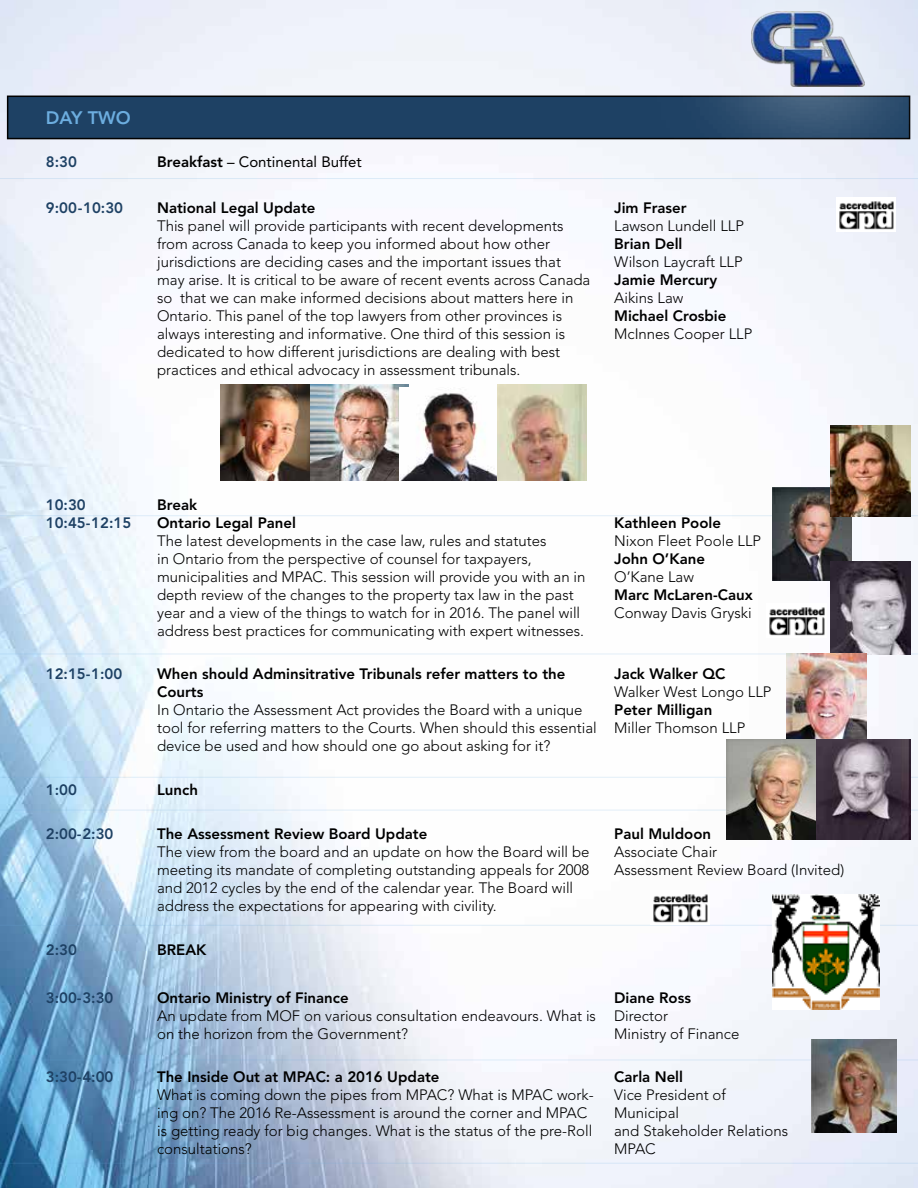
<style>
.page{position:relative;width:918px;height:1188px;background:#fff}
.page>*{position:absolute;margin:0;border:0;box-sizing:border-box;transform-origin:0 0}
.t1{font:800 18px "Avenir";color:#6caddf}
.t2{font:300 15px/18px "Avenir";color:#000}
.t3{font:800 15px/18px "Avenir";color:#000}
.t4{font:800 15px/18px "Avenir";color:#1e4164}
.t5{font:15px "Avenir";color:#000}
.s1{font-weight:800}
</style>
<div class="page">
<img style="left:0;top:1px;width:918px;height:1187px">
<div style="left:8px;top:96px;width:902px;height:43px;background:#1e4164"></div>
<div style="left:7px;top:96px;width:903px;height:43px;border:2px solid #000"></div>
<hr style="left:0;top:515px;width:918px;height:1px;background:#6caddf">
<hr style="left:0;top:1163px;width:918px;height:1px;background:#6caddf">
<hr style="left:0;top:178px;width:918px;height:1px;background:#6caddf">
<hr style="left:0;top:654px;width:918px;height:1px;background:#6caddf">
<hr style="left:0;top:777px;width:918px;height:1px;background:#6caddf">
<hr style="left:0;top:925px;width:918px;height:1px;background:#6caddf">
<hr style="left:0;top:810px;width:918px;height:1px;background:#6caddf">
<hr style="left:0;top:1060px;width:918px;height:1px;background:#6caddf">
<svg style="left:652px;top:0;width:266px;height:191px;fill:#e9ecf7"></svg>
<img style="left:751px;top:12px;width:114px;height:74px">
<img style="left:772px;top:487px;width:79px;height:94px">
<img style="left:830px;top:426px;width:80px;height:90px">
<img style="left:830px;top:561px;width:80px;height:93px">
<img style="left:220px;top:385px;width:89px;height:96px">
<img style="left:311px;top:385px;width:97px;height:96px">
<img style="left:400px;top:388px;width:98px;height:93px">
<img style="left:498px;top:385px;width:89px;height:96px">
<img style="left:786px;top:654px;width:80px;height:86px">
<img style="left:726px;top:740px;width:184px;height:100px">
<img style="left:772px;top:895px;width:108px;height:115px">
<img style="left:812px;top:1040px;width:85px;height:93px">
<img style="left:836px;top:197px;width:60px;height:35px">
<img style="left:767px;top:603px;width:59px;height:35px">
<img style="left:650px;top:890px;width:60px;height:35px">
<p class="t1" style="left:46px;top:107px;width:86px">DAY TWO</p>
<p class="t4" style="left:46px;top:152px;width:33px">8:30</p>
<p class="t5" style="left:157px;top:153px;width:206px"><span class="s1">Breakfast</span> – Continental Buffet</p>
<p class="t4" style="left:46px;top:198px;width:79px">9:00-10:30</p>
<p class="t3" style="left:157px;top:198px;width:160px">National Legal Update</p>
<p class="t2" style="left:157px;top:216px;width:435px">This panel will provide participants with recent developments from across Canada to keep you informed about how other jurisdictions are deciding cases and the important issues that may arise. It is critical to be aware of recent events across Canada so that we can make informed decisions about matters here in Ontario. This panel of the top lawyers from other provinces is always interesting and informative. One third of this session is dedicated to how different jurisdictions are dealing with best practices and ethical advocacy in assessment tribunals.</p>
<p class="t3" style="left:614px;top:198px;width:74px">Jim Fraser</p>
<p class="t2" style="left:614px;top:216px;width:131px">Lawson Lundell LLP</p>
<p class="t3" style="left:614px;top:234px;width:70px">Brian Dell</p>
<p class="t2" style="left:614px;top:252px;width:130px">Wilson Laycraft LLP</p>
<p class="t3" style="left:614px;top:270px;width:105px">Jamie Mercury</p>
<p class="t2" style="left:614px;top:288px;width:71px">Aikins Law</p>
<p class="t3" style="left:614px;top:306px;width:114px">Michael Crosbie</p>
<p class="t2" style="left:614px;top:324px;width:140px">McInnes Cooper LLP</p>
<p class="t4" style="left:46px;top:495px;width:87px">10:30<br>10:45-12:15</p>
<p class="t3" style="left:157px;top:495px;width:140px">Break<br>Ontario Legal Panel</p>
<p class="t2" style="left:157px;top:532px;width:430px">The latest developments in the case law, rules and statutes<br>in Ontario from the perspective of counsel for taxpayers, municipalities and MPAC. This session will provide you with an in depth review of the changes to the property tax law in the past year and a view of the things to watch for in 2016. The panel will address best practices for communicating with expert witnesses.</p>
<p class="t4" style="left:46px;top:665px;width:78px">12:15-1:00</p>
<p class="t3" style="left:157px;top:665px;width:410px">When should Adminsitrative Tribunals refer matters to the<br>Courts</p>
<p class="t2" style="left:157px;top:701px;width:441px">In Ontario the Assessment Act provides the Board with a unique tool for referring matters to the Courts. When should this essential device be used and how should one go about asking for it?</p>
<p class="t4" style="left:46px;top:781px;width:33px">1:00</p>
<p class="t3" style="left:157px;top:781px;width:42px">Lunch</p>
<p class="t4" style="left:46px;top:825px;width:69px">2:00-2:30</p>
<p class="t3" style="left:157px;top:825px;width:272px">The Assessment Review Board Update</p>
<p class="t2" style="left:157px;top:843px;width:434px">The view from the board and an update on how the Board will be meeting its mandate of completing outstanding appeals for 2008 and 2012 cycles by the end of the calendar year. The Board will address the expectations for appearing with civility.</p>
<p class="t4" style="left:46px;top:940px;width:33px">2:30</p>
<p class="t3" style="left:157px;top:940px;width:51px">BREAK</p>
<p class="t4" style="left:46px;top:988px;width:69px">3:00-3:30</p>
<p class="t3" style="left:157px;top:988px;width:193px">Ontario Ministry of Finance</p>
<p class="t2" style="left:157px;top:1006px;width:440px">An update from MOF on various consultation endeavours. What is on the horizon from the Government?</p>
<p class="t4" style="left:46px;top:1068px;width:69px">3:30-4:00</p>
<p class="t3" style="left:157px;top:1068px;width:284px">The Inside Out at MPAC: a 2016 Update</p>
<p class="t2" style="left:157px;top:1086px;width:438px">What is coming down the pipes from MPAC? What is MPAC work&shy;ing on? The 2016 Re-Assessment is around the corner and MPAC is getting ready for big changes. What is the status of the pre-Roll consultations?</p>
<p class="t3" style="left:614px;top:513px;width:108px">Kathleen Poole</p>
<p class="t2" style="left:614px;top:532px;width:149px">Nixon Fleet Poole LLP</p>
<p class="t3" style="left:614px;top:549px;width:92px">John O’Kane</p>
<p class="t2" style="left:614px;top:568px;width:81px">O’Kane Law</p>
<p class="t3" style="left:614px;top:585px;width:140px">Marc McLaren-Caux</p>
<p class="t2" style="left:614px;top:604px;width:139px">Conway Davis Gryski</p>
<p class="t3" style="left:614px;top:665px;width:113px">Jack Walker QC</p>
<p class="t2" style="left:614px;top:683px;width:159px">Walker West Longo LLP</p>
<p class="t3" style="left:614px;top:701px;width:100px">Peter Milligan</p>
<p class="t2" style="left:614px;top:719px;width:133px">Miller Thomson LLP</p>
<p class="t3" style="left:614px;top:825px;width:98px">Paul Muldoon</p>
<p class="t2" style="left:614px;top:843px;width:232px">Associate Chair<br>Assessment Review Board (Invited)</p>
<p class="t3" style="left:614px;top:988px;width:78px">Diane Ross</p>
<p class="t2" style="left:614px;top:1006px;width:127px">Director<br>Ministry of Finance</p>
<p class="t3" style="left:614px;top:1068px;width:70px">Carla Nell</p>
<p class="t2" style="left:614px;top:1086px;width:175px">Vice President of<br>Municipal<br>and Stakeholder Relations<br>MPAC</p>
</div>
